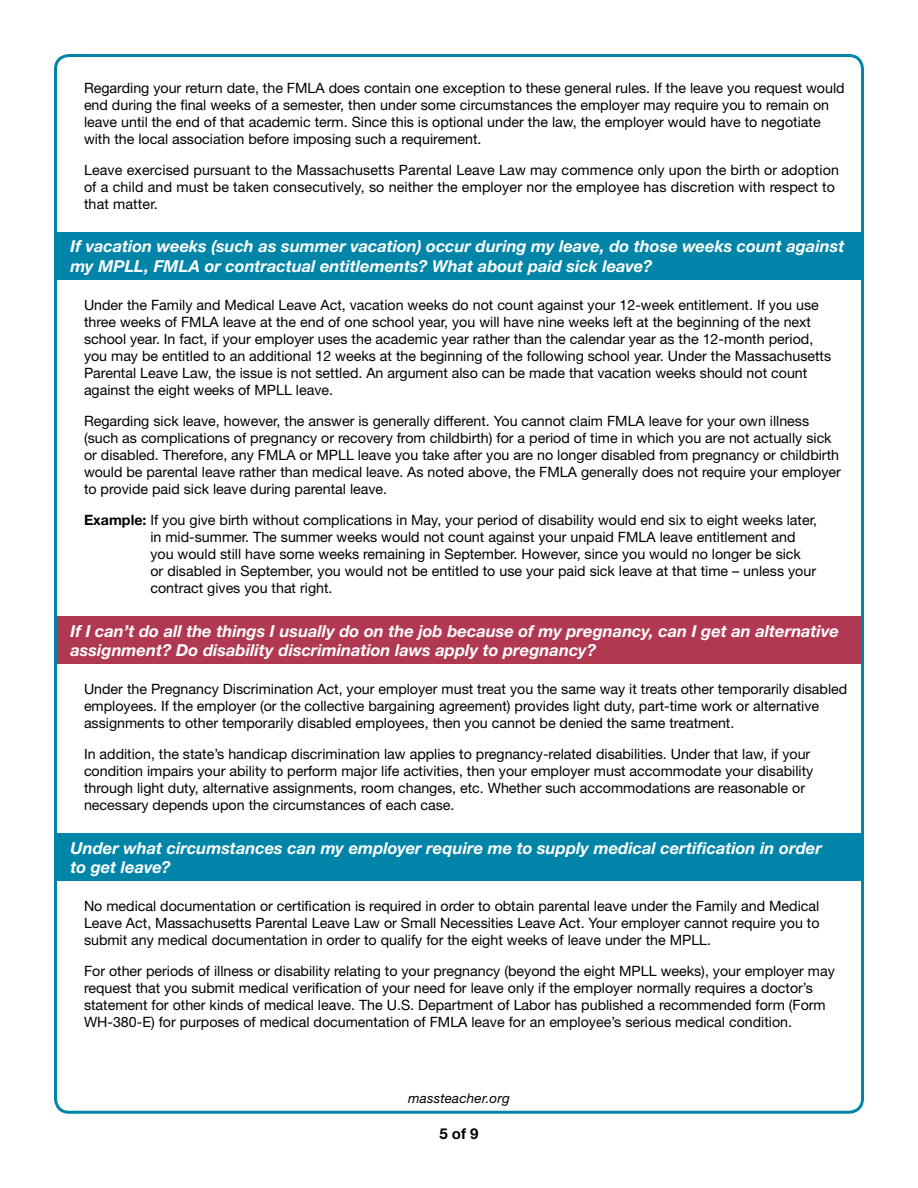
<style>
.page{position:relative;width:918px;height:1188px;background:#fff}
.page>*{position:absolute;margin:0;border:0;box-sizing:border-box;transform-origin:0 0}
.t1{font:italic 700 16.5px/19.8px "Helvetica Neue";color:#fff}
.t2{font:700 15px "Helvetica Neue";color:#000}
.Body_Text_INDENT{font:14.25px/17.1px "Helvetica Neue";color:#000}
.t3{font:italic 13.5px "Helvetica Neue";letter-spacing:.015em;color:#000}
.s1{font-weight:700}
</style>
<div class="page">
<div style="left:57px;top:232px;width:805px;height:47px;background:#0085a9"></div>
<div style="left:57px;top:616px;width:805px;height:48px;background:#b13851"></div>
<div style="left:57px;top:833px;width:805px;height:48px;background:#0085a9"></div>
<p class="Body_Text_INDENT" style="left:84px;top:79px;width:762px">Regarding your return date, the FMLA does contain one exception to these general rules. If the leave you request would end during the final weeks of a semester, then under some circumstances the employer may require you to remain on leave until the end of that academic term. Since this is optional under the law, the employer would have to negotiate with the local association before imposing such a requirement.</p>
<p class="Body_Text_INDENT" style="left:84px;top:161px;width:757px">Leave exercised pursuant to the Massachusetts Parental Leave Law may commence only upon the birth or adoption of a child and must be taken consecutively, so neither the employer nor the employee has discretion with respect to that matter.</p>
<p class="t1" style="left:70px;top:236px;width:775px">If vacation weeks (such as summer vacation) occur during my leave, do those weeks count against my MPLL, FMLA or contractual entitlements? What about paid sick leave?</p>
<p class="Body_Text_INDENT" style="left:84px;top:296px;width:749px">Under the Family and Medical Leave Act, vacation weeks do not count against your 12-week entitlement. If you use three weeks of FMLA leave at the end of one school year, you will have nine weeks left at the beginning of the next school year. In fact, if your employer uses the academic year rather than the calendar year as the 12-month period, you may be entitled to an additional 12 weeks at the beginning of the following school year. Under the Massachusetts Parental Leave Law, the issue is not settled. An argument also can be made that vacation weeks should not count against the eight weeks of MPLL leave.</p>
<p class="Body_Text_INDENT" style="left:84px;top:412px;width:758px">Regarding sick leave, however, the answer is generally different. You cannot claim FMLA leave for your own illness (such as complications of pregnancy or recovery from childbirth) for a period of time in which you are not actually sick or disabled. Therefore, any FMLA or MPLL leave you take after you are no longer disabled from pregnancy or childbirth would be parental leave rather than medical leave. As noted above, the FMLA generally does not require your employer to provide paid sick leave during parental leave.</p>
<p class="Body_Text_INDENT" style="left:150px;top:511px;width:668px;text-indent:-66px"><span class="s1">Example:</span> If you give birth without complications in May, your period of disability would end six to eight weeks later, in mid-summer. The summer weeks would not count against your unpaid FMLA leave entitlement and you would still have some weeks remaining in September. However, since you would no longer be sick or disabled in September, you would not be entitled to use your paid sick leave at that time – unless your contract gives you that right.</p>
<p class="t1" style="left:70px;top:620px;width:770px">If I can’t do all the things I usually do on the job because of my pregnancy, can I get an alternative assignment? Do disability discrimination laws apply to pregnancy?</p>
<p class="Body_Text_INDENT" style="left:84px;top:680px;width:765px">Under the Pregnancy Discrimination Act, your employer must treat you the same way it treats other temporarily disabled employees. If the employer (or the collective bargaining agreement) provides light duty, part-time work or alternative assignments to other temporarily disabled employees, then you cannot be denied the same treatment.</p>
<p class="Body_Text_INDENT" style="left:84px;top:745px;width:731px">In addition, the state’s handicap discrimination law applies to pregnancy-related disabilities. Under that law, if your condition impairs your ability to perform major life activities, then your employer must accommodate your disability through light duty, alternative assignments, room changes, etc. Whether such accommodations are reasonable or necessary depends upon the circumstances of each case.</p>
<p class="t1" style="left:70px;top:837px;width:753px">Under what circumstances can my employer require me to supply medical certification in order to get leave?</p>
<p class="Body_Text_INDENT" style="left:84px;top:897px;width:737px;text-align:justify">No medical documentation or certification is required in order to obtain parental leave under the Family and Medical Leave Act, Massachusetts Parental Leave Law or Small Necessities Leave Act. Your employer cannot require you to submit any medical documentation in order to qualify for the eight weeks of leave under the MPLL.</p>
<p class="Body_Text_INDENT" style="left:84px;top:962px;width:752px">For other periods of illness or disability relating to your pregnancy (beyond the eight MPLL weeks), your employer may request that you submit medical verification of your need for leave only if the employer normally requires a doctor’s statement for other kinds of medical leave. The U.S. Department of Labor has published a recommended form (Form WH-380-E) for purposes of medical documentation of FMLA leave for an employee’s serious medical condition.</p>
<p class="t3" style="left:408px;top:1091px;width:103px">massteacher.org</p>
<p class="t2" style="left:439px;top:1124px;width:41px">5 of 9</p>
</div>
